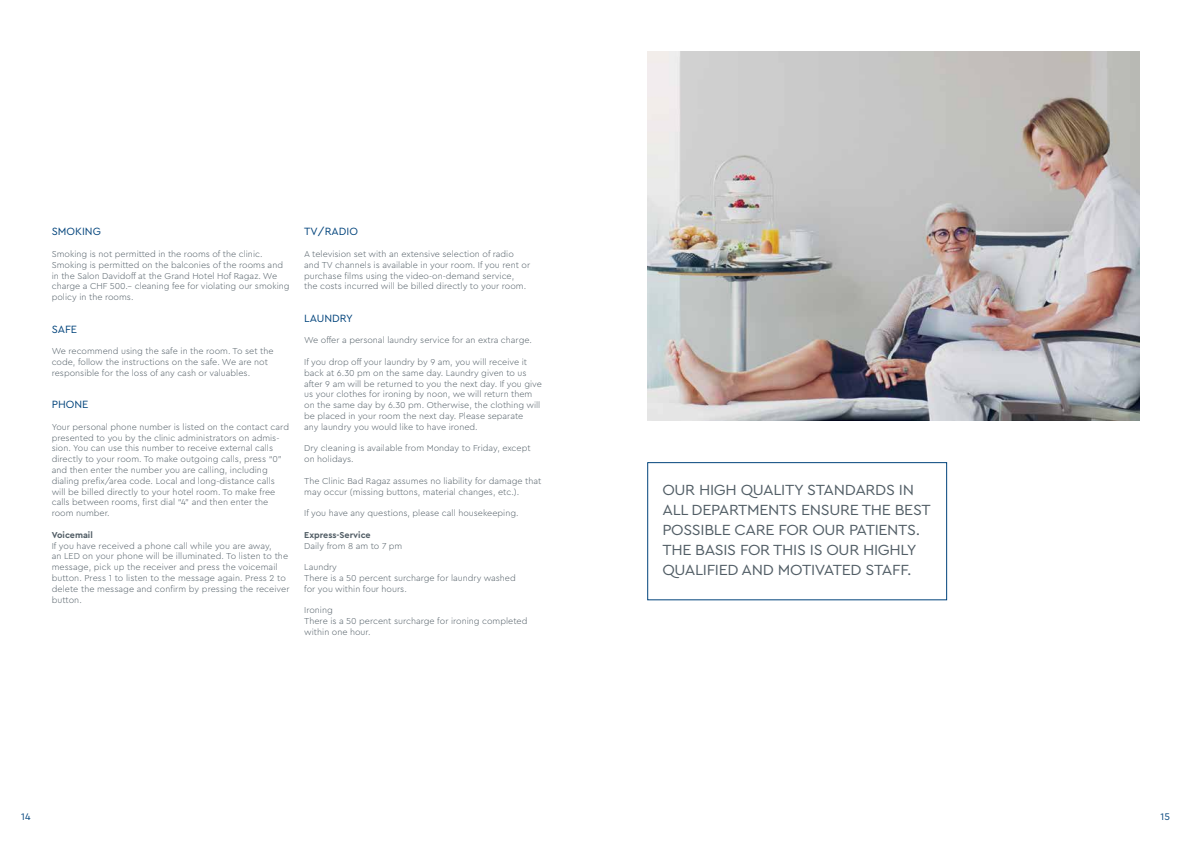
<style>
.page{position:relative;width:1191px;height:842px;background:#fff}
.page>*{position:absolute;margin:0;border:0;box-sizing:border-box;transform-origin:0 0}
.t1{font:15.4px/20.2px "Cera Pro";letter-spacing:-.02em;color:#525e66;scale:1.04 1}
.t2{font:11px "Cera Pro";color:#00437b}
.t3{font:10px "Cera Pro";color:#00437b}
.t4{font:300 9px/10.8px "Cera Pro";color:#525e66}
.t5{font:700 9px "Cera Pro";color:#525e66}
</style>
<div class="page">
<img style="left:647px;top:52px;width:492px;height:369px">
<div style="left:647px;top:462px;width:300px;height:138px;border:1px solid #00437b"></div>
<p class="t2" style="left:52px;top:224px;width:51px">SMOKING</p>
<p class="t4" style="left:52px;top:248px;width:239px">Smoking is not permitted in the rooms of the clinic.<br>Smoking is permitted on the balconies of the rooms and in the Salon Davidoff at the Grand Hotel Hof Ragaz. We charge a CHF 500.– cleaning fee for violating our smoking policy in the rooms.</p>
<p class="t2" style="left:52px;top:322px;width:27px">SAFE</p>
<p class="t4" style="left:52px;top:345px;width:223px">We recommend using the safe in the room. To set the code, follow the instructions on the safe. We are not responsible for the loss of any cash or valuables.</p>
<p class="t2" style="left:52px;top:397px;width:38px">PHONE</p>
<p class="t4" style="left:52px;top:421px;width:239px">Your personal phone number is listed on the contact card presented to you by the clinic administrators on admis&shy;sion. You can use this number to receive external calls directly to your room. To make outgoing calls, press “0” and then enter the number you are calling, including dialing prefix/area code. Local and long-distance calls will be billed directly to your hotel room. To make free calls between rooms, first dial “4” and then enter the room number.</p>
<p class="t5" style="left:52px;top:529px;width:43px">Voicemail</p>
<p class="t4" style="left:52px;top:540px;width:239px">If you have received a phone call while you are away,<br>an LED on your phone will be illuminated. To listen to the message, pick up the receiver and press the voicemail button. Press 1 to listen to the message again. Press 2 to delete the message and confirm by pressing the receiver button.</p>
<p class="t2" style="left:304px;top:224px;width:55px">TV/RADIO</p>
<p class="t4" style="left:304px;top:248px;width:227px">A television set with an extensive selection of radio and TV channels is available in your room. If you rent or purchase films using the video-on-demand service,<br>the costs incurred will be billed directly to your room.</p>
<p class="t2" style="left:304px;top:311px;width:50px">LAUNDRY</p>
<p class="t4" style="left:304px;top:335px;width:229px">We offer a personal laundry service for an extra charge.</p>
<p class="t4" style="left:304px;top:356px;width:239px">If you drop off your laundry by 9 am, you will receive it back at 6.30 pm on the same day. Laundry given to us after 9 am will be returned to you the next day. If you give us your clothes for ironing by noon, we will return them on the same day by 6.30 pm. Otherwise, the clothing will be placed in your room the next day. Please separate<br>any laundry you would like to have ironed.</p>
<p class="t4" style="left:304px;top:443px;width:228px">Dry cleaning is available from Monday to Friday, except on holidays.</p>
<p class="t4" style="left:304px;top:475px;width:239px">The Clinic Bad Ragaz assumes no liability for damage that may occur (missing buttons, material changes, etc.).</p>
<p class="t4" style="left:304px;top:507px;width:216px">If you have any questions, please call housekeeping.</p>
<p class="t5" style="left:304px;top:529px;width:68px">Express-Service</p>
<p class="t4" style="left:304px;top:540px;width:100px">Daily from 8 am to 7 pm</p>
<p class="t4" style="left:304px;top:561px;width:213px">Laundry<br>There is a 50 percent surcharge for laundry washed for you within four hours.</p>
<p class="t4" style="left:304px;top:605px;width:225px">Ironing<br>There is a 50 percent surcharge for ironing completed within one hour.</p>
<h1 class="t1" style="left:662px;top:479px;width:260px">OUR HIGH QUALITY STANDARDS IN<br>ALL DEPARTMENTS ENSURE THE BEST<br>POSSIBLE CARE FOR OUR PATIENTS.<br>THE BASIS FOR THIS IS OUR HIGHLY<br>QUALIFIED AND MOTIVATED STAFF.</h1>
<p class="t3" style="left:21px;top:810px;width:11px">14</p>
<p class="t3" style="left:1160px;top:810px;width:11px">15</p>
</div>
